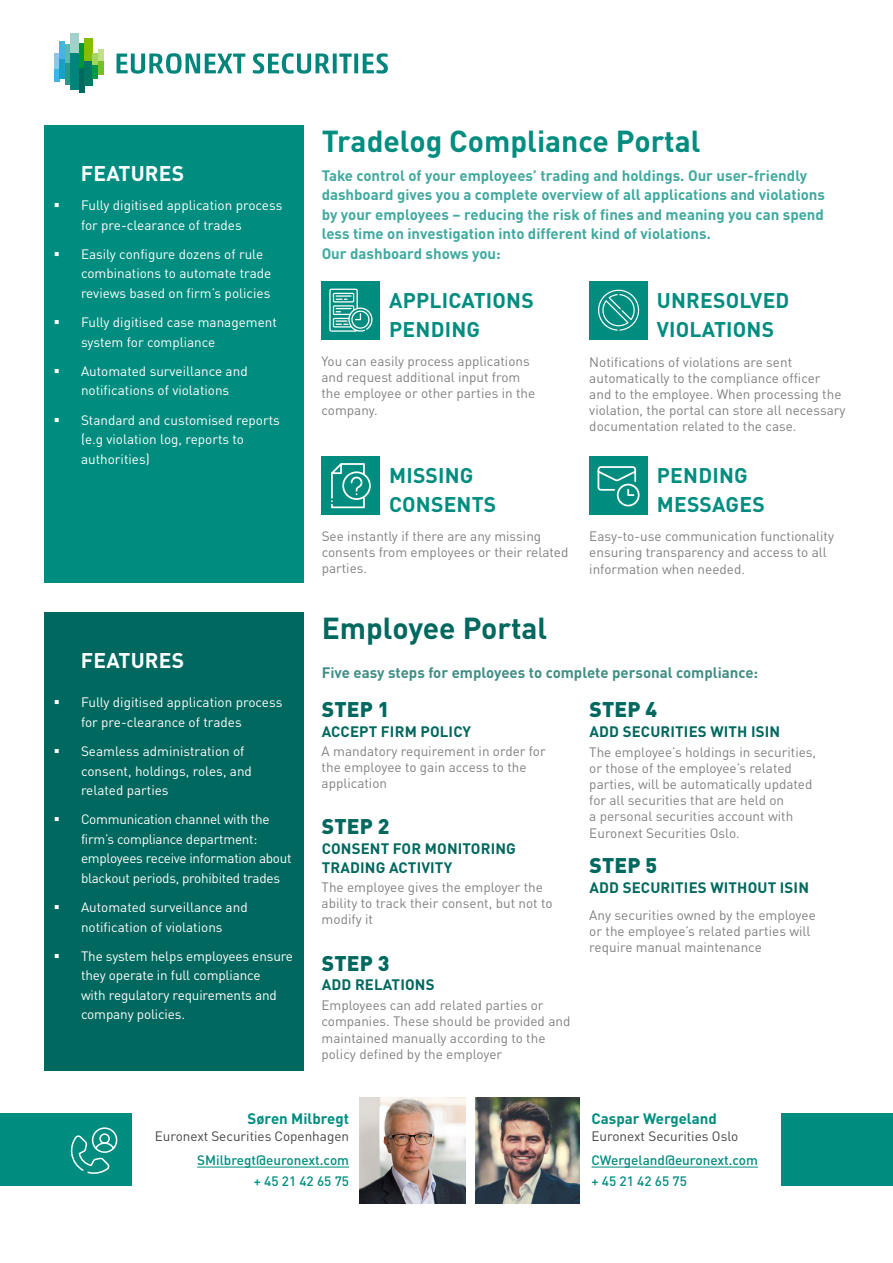
<style>
.page{position:relative;width:893px;height:1263px;background:#fff}
.page>*{position:absolute;margin:0;border:0;box-sizing:border-box;transform-origin:0 0}
.t1{font:700 30px "DIN Pro";color:#008d7f}
.t2{font:700 30px "DIN Pro";color:#00685e}
.t3{font:700 21px/29.2px "DIN Pro";letter-spacing:.01em;color:#008d7f}
.t4{font:900 21px "DIN Pro";letter-spacing:.01em;color:#00685e}
.t5{font:700 21px "DIN Pro";letter-spacing:.01em;color:#fff}
.t6{font:700 15px/19.5px "DIN Pro";color:#40a99f}
.t7{font:700 15px/19.5px "DIN Pro";letter-spacing:.01em;color:#00685e}
.t8{font:700 15px "DIN Pro";color:#408e84}
.t9{font:700 15px "DIN Pro";color:#008d7f}
.t10{font:13.5px/16.2px "DIN Pro";color:#808080}
.t11{font:13.5px/19.5px "DIN Pro";color:#fff}
.t12{font:13.5px/19.5px "DIN Pro";letter-spacing:-.02em;color:#fff}
.t13{font:500 13.5px/20.4px "DIN Pro";color:#008d7f;text-align:right}
.t14{font:13.5px "DIN Pro";color:#454545}
</style>
<div class="page">
<div style="left:0;top:1113px;width:132px;height:73px;background:#008d7f"></div>
<div style="left:781px;top:1113px;width:112px;height:73px;background:#008d7f"></div>
<div style="left:44px;top:126px;width:260px;height:457px;background:#008d7f"></div>
<div style="left:44px;top:612px;width:260px;height:459px;background:#00685e"></div>
<div style="left:322px;top:281px;width:58px;height:58px;background:#008d7f"></div>
<div style="left:322px;top:456px;width:58px;height:59px;background:#008d7f"></div>
<div style="left:589px;top:456px;width:59px;height:59px;background:#008d7f"></div>
<div style="left:589px;top:281px;width:59px;height:58px;background:#008d7f"></div>
<svg style="left:329px;top:289px;width:44px;height:43px"></svg>
<svg style="left:598px;top:290px;width:41px;height:41px"></svg>
<svg style="left:331px;top:463px;width:40px;height:45px"></svg>
<svg style="left:597px;top:466px;width:43px;height:40px"></svg>
<svg style="left:117px;top:53px;width:128px;height:21px"></svg>
<svg style="left:253px;top:53px;width:77px;height:21px"></svg>
<svg style="left:333px;top:54px;width:4px;height:19px"></svg>
<svg style="left:339px;top:54px;width:13px;height:19px"></svg>
<svg style="left:354px;top:54px;width:4px;height:19px"></svg>
<svg style="left:363px;top:53px;width:25px;height:21px"></svg>
<div style="left:54px;top:53px;width:5px;height:16px;background:#8cc7e8"></div>
<div style="left:54px;top:69px;width:5px;height:12px;background:#40b5e6"></div>
<div style="left:59px;top:42px;width:6px;height:17px;background:#40b5e6"></div>
<div style="left:59px;top:59px;width:6px;height:20px;background:#14a3c7"></div>
<div style="left:65px;top:45px;width:5px;height:18px;background:#5cb8b3"></div>
<div style="left:65px;top:63px;width:5px;height:22px;background:#26998a"></div>
<div style="left:70px;top:33px;width:9px;height:20px;background:#a1d1c9"></div>
<div style="left:70px;top:53px;width:9px;height:37px;background:#00857d"></div>
<div style="left:79px;top:43px;width:5px;height:26px;background:#009638"></div>
<div style="left:79px;top:69px;width:5px;height:24px;background:#00695e"></div>
<div style="left:84px;top:38px;width:9px;height:23px;background:#85bd00"></div>
<div style="left:84px;top:61px;width:9px;height:25px;background:#007863"></div>
<div style="left:93px;top:53px;width:5px;height:13px;background:#a3d65e"></div>
<div style="left:93px;top:66px;width:5px;height:13px;background:#009945"></div>
<div style="left:98px;top:50px;width:6px;height:11px;background:#c2e08a"></div>
<div style="left:98px;top:61px;width:6px;height:13px;background:#78bf21"></div>
<hr style="left:197px;top:1166px;width:152px;height:1px;background:#008d7f">
<hr style="left:591px;top:1166px;width:167px;height:1px;background:#008d7f">
<img style="left:359px;top:1097px;width:106px;height:106px">
<img style="left:475px;top:1097px;width:104px;height:106px">
<svg style="left:70px;top:1127px;width:48px;height:47px"></svg>
<h2 class="t5" style="left:81px;top:156px;width:105px">FEATURES</h2>
<p class="t11" style="left:81px;top:194px;width:203px">Fully digitised application process for pre-clearance of trades</p>
<p class="t11" style="left:81px;top:243px;width:192px">Easily configure dozens of rule combinations to automate trade reviews based on firm’s policies</p>
<p class="t11" style="left:81px;top:311px;width:197px">Fully digitised case management system for compliance</p>
<p class="t11" style="left:81px;top:360px;width:168px">Automated surveillance and notifications of violations</p>
<p class="t11" style="left:81px;top:409px;width:200px">Standard and customised reports (e.g violation log, reports to authorities)</p>
<h2 class="t5" style="left:81px;top:643px;width:105px">FEATURES</h2>
<p class="t11" style="left:81px;top:691px;width:203px">Fully digitised application process for pre-clearance of trades</p>
<p class="t11" style="left:81px;top:740px;width:172px">Seamless administration of consent, holdings, roles, and related parties</p>
<p class="t12" style="left:81px;top:808px;width:212px">Communication channel with the firm’s compliance department: employees receive information about blackout periods, prohibited trades</p>
<p class="t11" style="left:81px;top:896px;width:168px">Automated surveillance and notification of violations</p>
<p class="t11" style="left:81px;top:945px;width:214px">The system helps employees ensure they operate in full compliance<br>with regulatory requirements and company policies.</p>
<h1 class="t1" style="left:322px;top:116px;width:380px">Tradelog Compliance Portal</h1>
<p class="t6" style="left:322px;top:164px;width:505px">Take control of your employees’ trading and holdings. Our user-friendly dashboard gives you a complete overview of all applications and violations by your employees – reducing the risk of fines and meaning you can spend less time on investigation into different kind of violations.<br>Our dashboard shows you:</p>
<h2 class="t3" style="left:389px;top:283px;width:146px">APPLICATIONS<br>PENDING</h2>
<p class="t10" style="left:321px;top:352px;width:215px">You can easily process applications and request additional input from the employee or other parties in the company.</p>
<h2 class="t3" style="left:657px;top:283px;width:134px">UNRESOLVED<br>VIOLATIONS</h2>
<p class="t10" style="left:589px;top:352px;width:258px">Notifications of violations are sent automatically to the compliance officer and to the employee. When processing the violation, the portal can store all necessary documentation related to the case.</p>
<h2 class="t3" style="left:389px;top:458px;width:109px">MISSING<br>CONSENTS</h2>
<h2 class="t3" style="left:657px;top:458px;width:109px">PENDING<br>MESSAGES</h2>
<p class="t10" style="left:322px;top:526px;width:248px">See instantly if there are any missing consents from employees or their related parties.</p>
<h1 class="t2" style="left:322px;top:603px;width:227px">Employee Portal</h1>
<p class="t10" style="left:589px;top:527px;width:246px">Easy-to-use communication functionality ensuring transparency and access to all information when needed.</p>
<p class="t8" style="left:322px;top:660px;width:438px">Five easy steps for employees to complete personal compliance:</p>
<h2 class="t4" style="left:322px;top:691px;width:69px">STEP 1</h2>
<p class="t7" style="left:322px;top:720px;width:151px">ACCEPT FIRM POLICY</p>
<h2 class="t4" style="left:589px;top:691px;width:69px">STEP 4</h2>
<p class="t7" style="left:589px;top:720px;width:192px">ADD SECURITIES WITH ISIN</p>
<p class="t10" style="left:322px;top:741px;width:226px">A mandatory requirement in order for the employee to gain access to the application</p>
<p class="t10" style="left:589px;top:742px;width:228px">The employee’s holdings in securities, or those of the employee’s related parties, will be automatically updated for all securities that are held on<br>a personal securities account with Euronext Securities Oslo.</p>
<h2 class="t4" style="left:322px;top:808px;width:69px">STEP 2</h2>
<p class="t7" style="left:322px;top:837px;width:196px">CONSENT FOR MONITORING<br>TRADING ACTIVITY</p>
<h2 class="t4" style="left:589px;top:847px;width:69px">STEP 5</h2>
<p class="t7" style="left:589px;top:876px;width:221px">ADD SECURITIES WITHOUT ISIN</p>
<p class="t10" style="left:322px;top:878px;width:232px">The employee gives the employer the ability to track their consent, but not to modify it</p>
<p class="t10" style="left:589px;top:905px;width:228px">Any securities owned by the employee or the employee’s related parties will require manual maintenance</p>
<h2 class="t4" style="left:322px;top:945px;width:69px">STEP 3</h2>
<p class="t7" style="left:322px;top:973px;width:114px">ADD RELATIONS</p>
<p class="t10" style="left:321px;top:996px;width:250px">Employees can add related parties or companies. These should be provided and maintained manually according to the policy defined by the employer</p>
<p class="t9" style="left:248px;top:1106px;width:103px">Søren Milbregt</p>
<p class="t14" style="left:155px;top:1125px;width:196px">Euronext Securities Copenhagen</p>
<p class="t13" style="left:197px;top:1149px;width:153px">SMilbregt@euronext.com + 45 21 42 65 75</p>
<p class="t9" style="left:591px;top:1106px;width:127px">Caspar Wergeland</p>
<p class="t14" style="left:591px;top:1125px;width:148px">Euronext Securities Oslo</p>
<p class="t13" style="left:591px;top:1149px;width:168px;text-align:left">CWergeland@euronext.com + 45 21 42 65 75</p>
</div>
